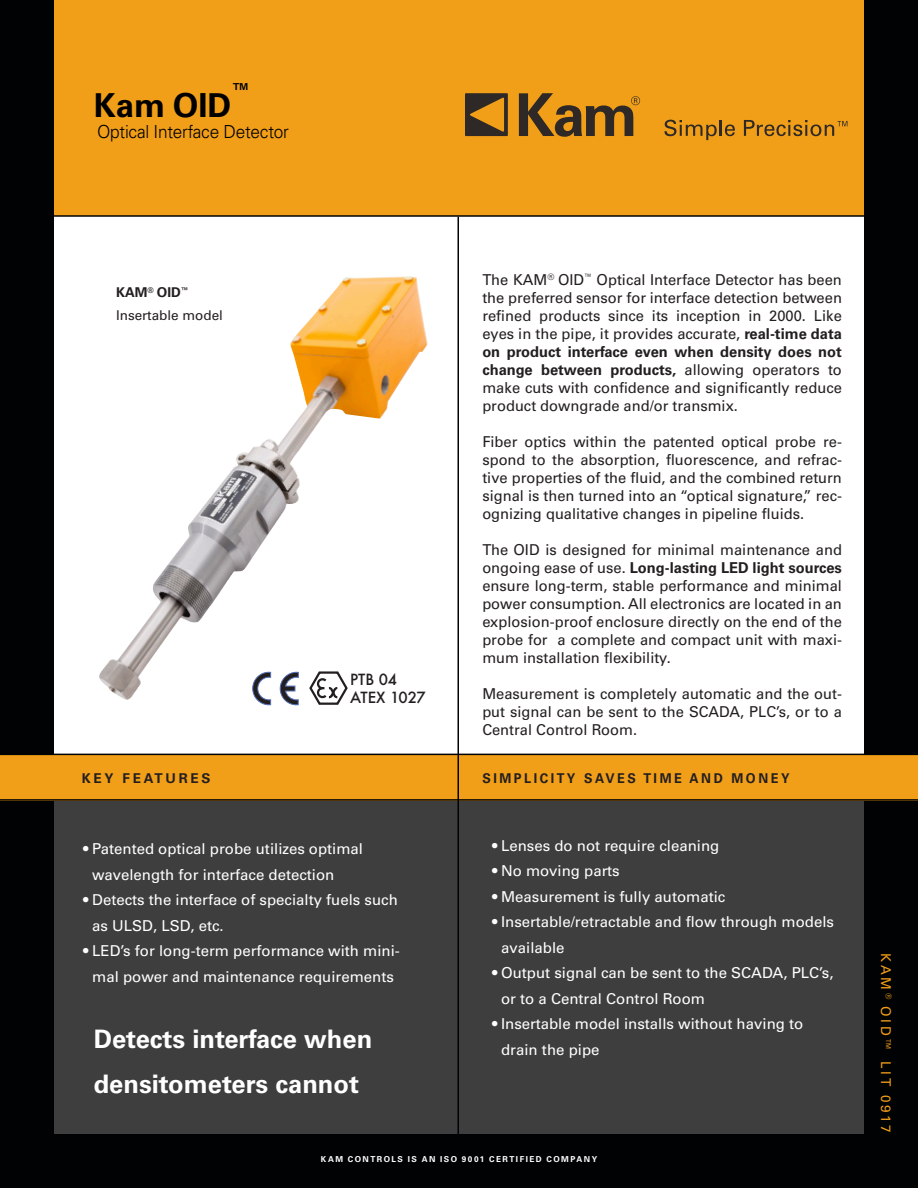
<style>
.page{position:relative;width:918px;height:1188px;background:#fff}
.page>*{position:absolute;margin:0;border:0;box-sizing:border-box;transform-origin:0 0}
.t1{font:700 33px "Univers LT Pro 65";color:#000}
.t2{font:700 25.5px "Univers LT Pro 65";color:#fff}
.t3{font:700 19.2px "Univers LT Pro 65";color:#000}
.t4{font:300 18px "Univers LT Pro 45";letter-spacing:-.015em;color:#000;scale:.96 1}
.t5{font:15px/18px "Univers LT Pro 55 Roman";color:#231f20;text-align:justify}
.t6{font:15px/25.5px "Univers LT Pro 55 Roman";color:#fff}
.t7{font:500 15px "Futura";color:#231f20}
.t8{font:700 13.5px "Univers LT Pro 65";letter-spacing:.2em;color:#231f20;scale:.94 1}
.t9{font:700 13.5px "Univers LT Pro 65";letter-spacing:.2em;color:#231f20}
.t10{font:13.5px "Univers LT Pro 55 Roman";color:#231f20}
.t11{font:13.5px "Univers LT Pro 55 Roman";letter-spacing:.2em;color:#f19e19}
.t12{font:700 8.1px "Univers LT Pro 65";letter-spacing:.18em;color:#fff}
.s1{font-family:"Univers LT Pro 65";font-weight:700}
</style>
<div class="page">
<img style="left:99px;top:276px;width:329px;height:424px">
<div style="left:21px;top:756px;width:897px;height:411px;background:#3e3e3f"></div>
<div style="left:35px;top:0;width:846px;height:216px;background:#f19e19"></div>
<div style="left:0;top:0;width:54px;height:1188px;background:#010203"></div>
<div style="left:864px;top:0;width:54px;height:1176px;background:#010203"></div>
<div style="left:0;top:1134px;width:918px;height:54px;background:#010203"></div>
<hr style="left:0;top:215px;width:918px;height:2px;background:#010203">
<svg style="left:280px;top:672px;width:18px;height:33px"></svg>
<svg style="left:253px;top:672px;width:18px;height:33px"></svg>
<svg style="left:307px;top:670px;width:42px;height:35px"></svg>
<div style="left:0;top:755px;width:918px;height:45px;background:#f19e19"></div>
<hr style="left:458px;top:217px;width:1px;height:917px;background:#010203">
<hr style="left:0;top:799px;width:918px;height:2px;background:#010203">
<hr style="left:0;top:754px;width:918px;height:1px;background:#010203">
<svg style="left:465px;top:93px;width:43px;height:43px"></svg>
<svg style="left:519px;top:93px;width:121px;height:44px"></svg>
<svg style="left:664px;top:120px;width:71px;height:20px"></svg>
<svg style="left:744px;top:120px;width:103px;height:16px"></svg>
<p class="t3" style="left:231px;top:79px;width:21px">™</p>
<p class="t4" style="left:97px;top:121px;width:201px">Optical Interface Detector</p>
<p class="t1" style="left:94px;top:86px;width:139px">Kam OID</p>
<p class="t9" style="left:116px;top:284px;width:74px">KAM<sup>®</sup> OID<sup>™</sup></p>
<p class="t10" style="left:116px;top:307px;width:108px">Insertable model</p>
<p class="t7" style="left:350px;top:669px;width:49px">PTB 04</p>
<p class="t7" style="left:350px;top:687px;width:77px">ATEX 1027</p>
<p class="t5" style="left:482px;top:271px;width:361px">The KAM<sup>®</sup> OID<sup>™</sup> Optical Interface Detector has been the preferred sensor for interface detection between refined products since its inception in 2000. Like eyes in the pipe, it provides accurate, <span class="s1">real-time data on product interface even when density does not change between products,</span> allowing operators to make cuts with confidence and significantly reduce product downgrade and/or transmix.</p>
<p class="t5" style="left:482px;top:433px;width:361px">Fiber optics within the patented optical probe re&shy;spond to the absorption, fluorescence, and refrac&shy;tive properties of the fluid, and the combined return signal is then turned into an “optical signature,” rec&shy;ognizing qualitative changes in pipeline fluids.</p>
<p class="t5" style="left:482px;top:541px;width:361px">The OID is designed for minimal maintenance and ongoing ease of use. <span class="s1">Long-lasting LED light sources </span>ensure long-term, stable performance and minimal power consumption. All electronics are located in an explosion-proof enclosure directly on the end of the probe for a complete and compact unit with maxi&shy;mum installation flexibility.</p>
<p class="t5" style="left:482px;top:685px;width:361px">Measurement is completely automatic and the out&shy;put signal can be sent to the SCADA, PLC’s, or to a Central Control Room.</p>
<p class="t9" style="left:82px;top:770px;width:130px">KEY FEATURES</p>
<p class="t8" style="left:482px;top:770px;width:328px">SIMPLICITY SAVES TIME AND MONEY</p>
<p class="t6" style="left:92px;top:836px;width:272px;text-indent:-9px">• Patented optical probe utilizes optimal wavelength for interface detection</p>
<p class="t6" style="left:92px;top:887px;width:307px;text-indent:-9px">• Detects the interface of specialty fuels such as ULSD, LSD, etc.</p>
<p class="t6" style="left:83px;top:938px;width:318px;text-align:center">• LED’s for long-term performance with mini&shy;mal power and maintenance requirements</p>
<p class="t2" style="left:94px;top:1024px;width:280px">Detects interface when</p>
<p class="t2" style="left:94px;top:1069px;width:267px">densitometers cannot</p>
<p class="t6" style="left:492px;top:833px;width:229px">• Lenses do not require cleaning</p>
<p class="t6" style="left:492px;top:858px;width:129px">• No moving parts</p>
<p class="t6" style="left:492px;top:884px;width:235px">• Measurement is fully automatic</p>
<p class="t6" style="left:501px;top:909px;width:335px;text-indent:-9px">• Insertable/retractable and flow through models available</p>
<p class="t6" style="left:501px;top:960px;width:334px;text-indent:-9px">• Output signal can be sent to the SCADA, PLC’s, or to a Central Control Room</p>
<p class="t6" style="left:501px;top:1011px;width:304px;text-indent:-9px">• Insertable model installs without having to drain the pipe</p>
<p class="t12" style="left:321px;top:1154px;width:278px">KAM CONTROLS IS AN ISO 9001 CERTIFIED COMPANY</p>
<p class="t11" style="left:894px;top:953px;width:181px;rotate:90deg">KAM <sup>®</sup> OID™ LIT 0917</p>
</div>
